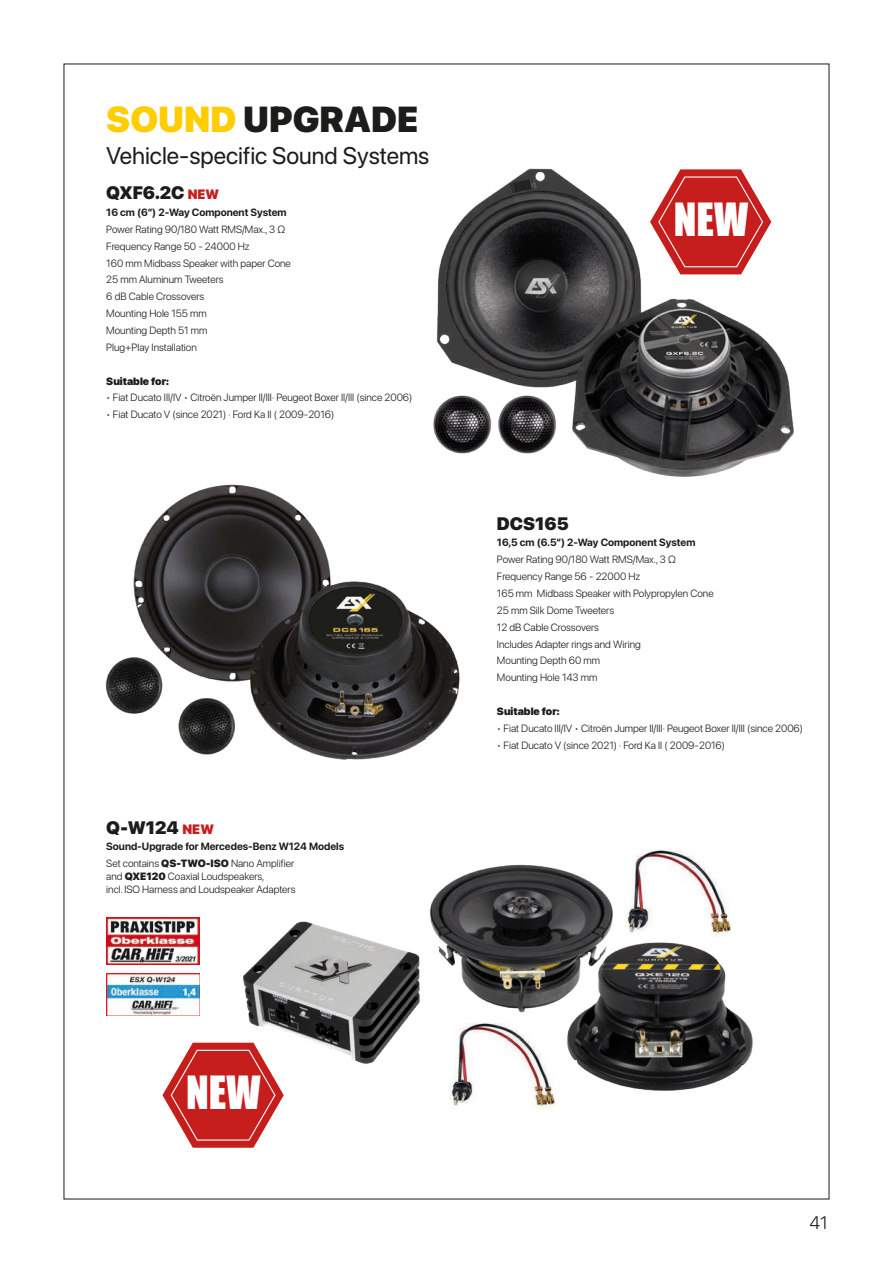
<style>
.page{position:relative;width:893px;height:1263px;background:#fff}
.page>*{position:absolute;margin:0;border:0;box-sizing:border-box;transform-origin:0 0}
.t1{font:42px "Impact";color:#fff}
.t2{font:36px "SF Pro";color:#1c1c1b}
.t3{font:24px "SF Pro Display";color:#1c1c1b}
.t4{font:900 18px "SF Pro Display";color:#1c1c1b}
.t5{font:300 18px "SF Pro Display";color:#1c1c1b}
.t6{font:300 10.5px/16.8px "SF Pro Display";color:#1c1c1b}
.t7{font:700 10.5px/16.8px "SF Pro Display";color:#1c1c1b}
.t8{font:900 10.5px "SF Pro Display";color:#1c1c1b}
.s1{color:#ffcd00}
.s2{font-size:13.5px;color:#c61d1d}
.s3{font-weight:300}
.s4{font-weight:900}
</style>
<div class="page">
<img style="left:433px;top:168px;width:361px;height:309px">
<img style="left:105px;top:484px;width:355px;height:276px">
<img style="left:449px;top:1023px;width:106px;height:86px">
<img style="left:625px;top:850px;width:106px;height:81px">
<img style="left:106px;top:917px;width:93px;height:47px">
<img style="left:106px;top:974px;width:93px;height:41px">
<img style="left:555px;top:931px;width:198px;height:170px">
<img style="left:429px;top:864px;width:189px;height:151px">
<img style="left:239px;top:921px;width:181px;height:143px">
<svg style="left:650px;top:169px;width:121px;height:105px"></svg>
<svg style="left:162px;top:1043px;width:122px;height:105px"></svg>
<h2 class="t2" style="left:106px;top:98px;width:314px"><span class="s1">SOUND</span> UPGRADE</h2>
<h3 class="t3" style="left:106px;top:141px;width:325px">Vehicle-specific Sound Systems</h3>
<h3 class="t4" style="left:106px;top:182px;width:114px">QXF6.2C <span class="s2">NEW</span></h3>
<p class="t7" style="left:106px;top:204px;width:182px">16 cm (6“) 2-Way Component System</p>
<p class="t6" style="left:106px;top:221px;width:186px">Power Rating 90/180 Watt RMS/Max., 3 Ω<br>Frequency Range 50 - 24000 Hz<br>160 mm Midbass Speaker with paper Cone<br>25 mm Aluminum Tweeters<br>6 dB Cable Crossovers<br>Mounting Hole 155 mm<br>Mounting Depth 51 mm<br>Plug+Play Installation</p>
<p class="t8" style="left:106px;top:375px;width:64px">Suitable for:</p>
<p class="t6" style="left:106px;top:389px;width:308px">• Fiat Ducato III/IV • Citroën Jumper II/III· Peugeot Boxer II/III (since 2006)</p>
<p class="t6" style="left:106px;top:406px;width:230px">• Fiat Ducato V (since 2021) · Ford Ka II ( 2009-2016)</p>
<h3 class="t4" style="left:106px;top:817px;width:109px">Q-W124 <span class="s2">NEW</span></h3>
<p class="t7" style="left:106px;top:838px;width:239px">Sound-Upgrade for Mercedes-Benz W124 Models<br><span class="s3">Set contains</span> <span class="s4">QS-TWO-ISO</span> <span class="s3">Nano Amplifier</span></p>
<p class="t6" style="left:106px;top:870px;width:191px;line-height:12.6px">and <span class="s4">QXE120</span> Coaxial Loudspeakers,<br>incl. ISO Harness and Loudspeaker Adapters</p>
<h1 class="t1" style="left:674px;top:187px;width:76px">NEW</h1>
<h3 class="t4" style="left:497px;top:513px;width:73px">DCS165</h3>
<p class="t7" style="left:497px;top:534px;width:200px">16,5 cm (6.5“) 2-Way Component System</p>
<p class="t6" style="left:497px;top:551px;width:218px">Power Rating 90/180 Watt RMS/Max., 3 Ω<br>Frequency Range 56 - 22000 Hz<br>165 mm Midbass Speaker with Polypropylen Cone<br>25 mm Silk Dome Tweeters<br>12 dB Cable Crossovers<br>Includes Adapter rings and Wiring<br>Mounting Depth 60 mm<br>Mounting Hole 143 mm</p>
<p class="t8" style="left:497px;top:705px;width:64px">Suitable for:</p>
<p class="t6" style="left:497px;top:720px;width:308px">• Fiat Ducato III/IV • Citroën Jumper II/III· Peugeot Boxer II/III (since 2006)</p>
<p class="t6" style="left:497px;top:737px;width:230px">• Fiat Ducato V (since 2021) · Ford Ka II ( 2009-2016)</p>
<h1 class="t1" style="left:186px;top:1060px;width:76px">NEW</h1>
<h3 class="t5" style="left:809px;top:1212px;width:20px">41</h3>
</div>
